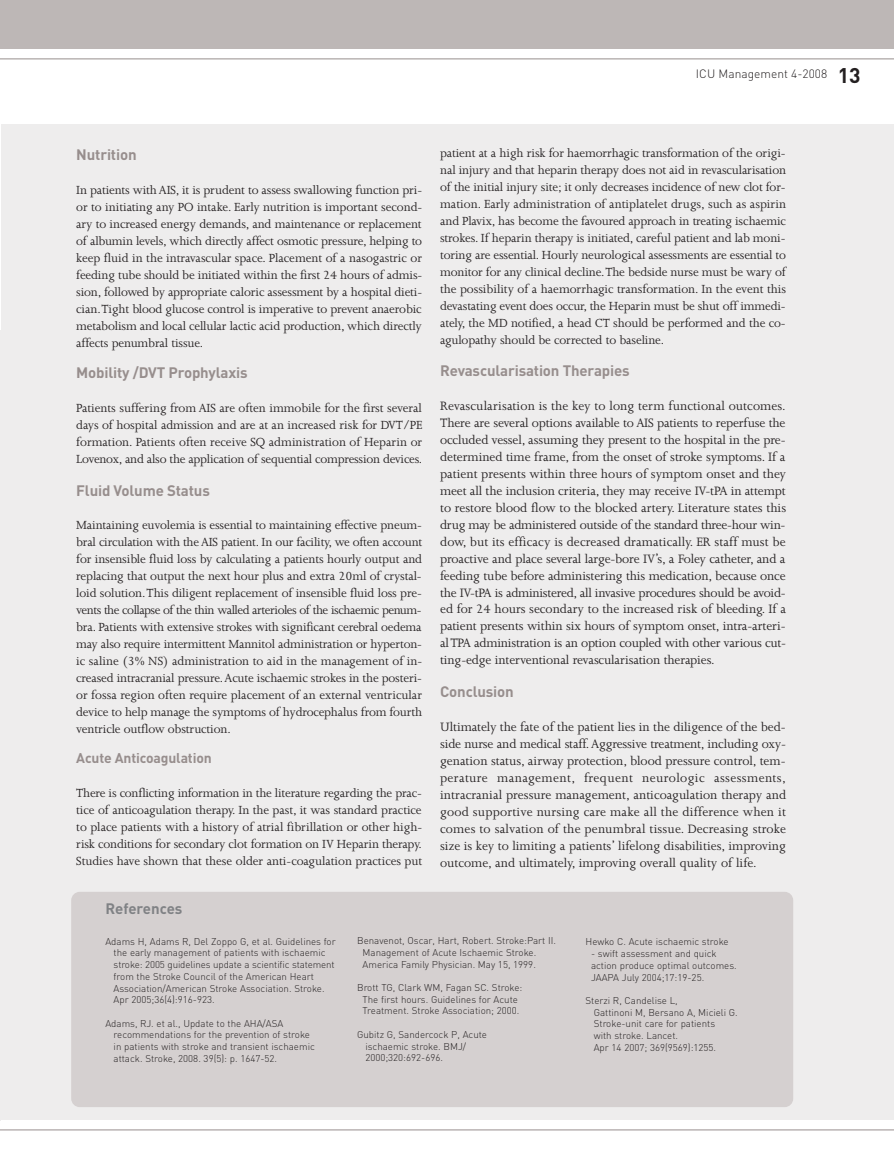
<style>
.page{position:relative;width:894px;height:1174px;background:#fff}
.page>*{position:absolute;margin:0;border:0;box-sizing:border-box;transform-origin:0 0}
.t1{font:700 15px "DIN";letter-spacing:-.01em;color:#978e8d}
.t2{font:700 15px "DIN";color:#808285}
.t3{font:13.95px/17px "Joanna";letter-spacing:-.01em;color:#231f20;text-align:justify}
.t4{font:700 13.95px "DIN";letter-spacing:-.01em;color:#978e8d}
.t5{font:13.5px/17px "Joanna";letter-spacing:-.01em;color:#231f20;text-align:justify}
.t6{font:300 12px "DIN";color:#231f20}
.t7{font:300 9.75px/11.7px "DIN";color:#231f20}
.s1{font-weight:700;font-size:21px}
</style>
<div class="page">
<div style="left:1px;top:124px;width:892px;height:995px;background:#eeeded"></div>
<div style="left:0;top:0;width:893px;height:49px;background:#bdb7b6"></div>
<hr style="left:0;top:330px;width:1px;height:790px;background:#eeeded">
<svg style="left:0;top:58px;width:893px;height:2px;background:#cac6c5"></svg>
<div style="left:71px;top:891px;width:722px;height:215px;background:#d5d0d0;border-radius:9px"></div>
<hr style="left:0;top:1129px;width:893px;height:1px;background:#978e8d">
<p class="t6" style="left:695px;top:69px;width:166px">ICU Management 4-2008 <span class="s1">13</span></p>
<p class="t1" style="left:76px;top:149px;width:62px">Nutrition</p>
<p class="t5" style="left:76px;top:183px;width:347px">In patients with AIS, it is prudent to assess swallowing function pri&shy;or to initiating any PO intake. Early nutrition is important second&shy;ary to increased energy demands, and maintenance or replacement of albumin levels, which directly affect osmotic pressure, helping to keep fluid in the intravascular space. Placement of a nasogastric or feeding tube should be initiated within the first 24 hours of admis&shy;sion, followed by appropriate caloric assessment by a hospital dieti&shy;cian. Tight blood glucose control is imperative to prevent anaerobic metabolism and local cellular lactic acid production, which directly affects penumbral tissue.</p>
<p class="t1" style="left:76px;top:367px;width:173px">Mobility /DVT Prophylaxis</p>
<p class="t5" style="left:76px;top:401px;width:347px">Patients suffering from AIS are often immobile for the first several days of hospital admission and are at an increased risk for DVT/PE formation. Patients often receive SQ administration of Heparin or Lovenox, and also the application of sequential compression devices.</p>
<p class="t1" style="left:76px;top:484px;width:135px">Fluid Volume Status</p>
<p class="t5" style="left:76px;top:518px;width:347px">Maintaining euvolemia is essential to maintaining effective pneum&shy;bral circulation with the AIS patient. In our facility, we often account for insensible fluid loss by calculating a patients hourly output and replacing that output the next hour plus and extra 20ml of crystal&shy;loid solution. This diligent replacement of insensible fluid loss pre&shy;vents the collapse of the thin walled arterioles of the ischaemic penum&shy;bra. Patients with extensive strokes with significant cerebral oedema may also require intermittent Mannitol administration or hyperton&shy;ic saline (3% NS) administration to aid in the management of in&shy;creased intracranial pressure. Acute ischaemic strokes in the posteri&shy;or fossa region often require placement of an external ventricular device to help manage the symptoms of hydrocephalus from fourth ventricle outflow obstruction.</p>
<p class="t4" style="left:76px;top:752px;width:137px">Acute Anticoagulation</p>
<p class="t5" style="left:76px;top:785px;width:347px">There is conflicting information in the literature regarding the prac&shy;tice of anticoagulation therapy. In the past, it was standard practice to place patients with a history of atrial fibrillation or other high&shy;risk conditions for secondary clot formation on IV Heparin therapy.<br>Studies have shown that these older anti-coagulation practices put</p>
<p class="t5" style="left:440px;top:146px;width:347px">patient at a high risk for haemorrhagic transformation of the origi&shy;nal injury and that heparin therapy does not aid in revascularisation of the initial injury site; it only decreases incidence of new clot for&shy;mation. Early administration of antiplatelet drugs, such as aspirin and Plavix, has become the favoured approach in treating ischaemic strokes. If heparin therapy is initiated, careful patient and lab moni&shy;toring are essential. Hourly neurological assessments are essential to monitor for any clinical decline. The bedside nurse must be wary of the possibility of a haemorrhagic transformation. In the event this devastating event does occur, the Heparin must be shut off immedi&shy;ately, the MD notified, a head CT should be performed and the co&shy;agulopathy should be corrected to baseline.</p>
<p class="t1" style="left:440px;top:365px;width:191px">Revascularisation Therapies</p>
<p class="t3" style="left:440px;top:398px;width:347px">Revascularisation is the key to long term functional outcomes.<br>There are several options available to AIS patients to reperfuse the occluded vessel, assuming they present to the hospital in the pre&shy;determined time frame, from the onset of stroke symptoms. If a patient presents within three hours of symptom onset and they meet all the inclusion criteria, they may receive IV-tPA in attempt to restore blood flow to the blocked artery. Literature states this drug may be administered outside of the standard three-hour win&shy;dow, but its efficacy is decreased dramatically. ER staff must be proactive and place several large-bore IV’s, a Foley catheter, and a feeding tube before administering this medication, because once the IV-tPA is administered, all invasive procedures should be avoid&shy;ed for 24 hours secondary to the increased risk of bleeding. If a patient presents within six hours of symptom onset, intra-arteri&shy;al TPA administration is an option coupled with other various cut&shy;ting-edge interventional revascularisation therapies.</p>
<p class="t1" style="left:440px;top:686px;width:75px">Conclusion</p>
<p class="t3" style="left:440px;top:719px;width:347px">Ultimately the fate of the patient lies in the diligence of the bed&shy;side nurse and medical staff. Aggressive treatment, including oxy&shy;genation status, airway protection, blood pressure control, tem&shy;perature management, frequent neurologic assessments, intracranial pressure management, anticoagulation therapy and good supportive nursing care make all the difference when it comes to salvation of the penumbral tissue. Decreasing stroke size is key to limiting a patients’ lifelong disabilities, improving outcome, and ultimately, improving overall quality of life.</p>
<p class="t2" style="left:105px;top:902px;width:78px">References</p>
<p class="t7" style="left:114px;top:936px;width:223px;text-indent:-8px">Adams H, Adams R, Del Zoppo G, et al. Guidelines for the early management of patients with ischaemic stroke: 2005 guidelines update a scientific statement from the Stroke Council of the American Heart Association/American Stroke Association. Stroke.<br>Apr 2005;36(4):916-923.</p>
<p class="t7" style="left:114px;top:1018px;width:203px;text-indent:-8px">Adams, RJ. et al., Update to the AHA/ASA recommendations for the prevention of stroke in patients with stroke and transient ischaemic attack. Stroke, 2008. 39(5): p. 1647-52.</p>
<p class="t7" style="left:362px;top:935px;width:195px;text-indent:-5px">Benavenot, Oscar, Hart, Robert. Stroke:Part II.<br>Management of Acute Ischaemic Stroke.<br>America Family Physician. May 15, 1999.</p>
<p class="t7" style="left:357px;top:982px;width:167px;text-align:center">Brott TG, Clark WM, Fagan SC. Stroke:<br>The first hours. Guidelines for Acute<br>Treatment. Stroke Association; 2000.</p>
<p class="t7" style="left:365px;top:1029px;width:123px;text-indent:-8px">Gubitz G, Sandercock P, Acute ischaemic stroke. BMJ/<br>2000;320:692-696.</p>
<p class="t7" style="left:585px;top:937px;width:144px">Hewko C. Acute ischaemic stroke</p>
<p class="t7" style="left:591px;top:948px;width:147px">- swift assessment and quick action produce optimal outcomes.<br>JAAPA July 2004;17:19-25.</p>
<p class="t7" style="left:593px;top:995px;width:145px;text-indent:-8px">Sterzi R, Candelise L,<br>Gattinoni M, Bersano A, Micieli G.<br>Stroke-unit care for patients<br>with stroke. Lancet.<br>Apr 14 2007; 369(9569):1255.</p>
</div>
